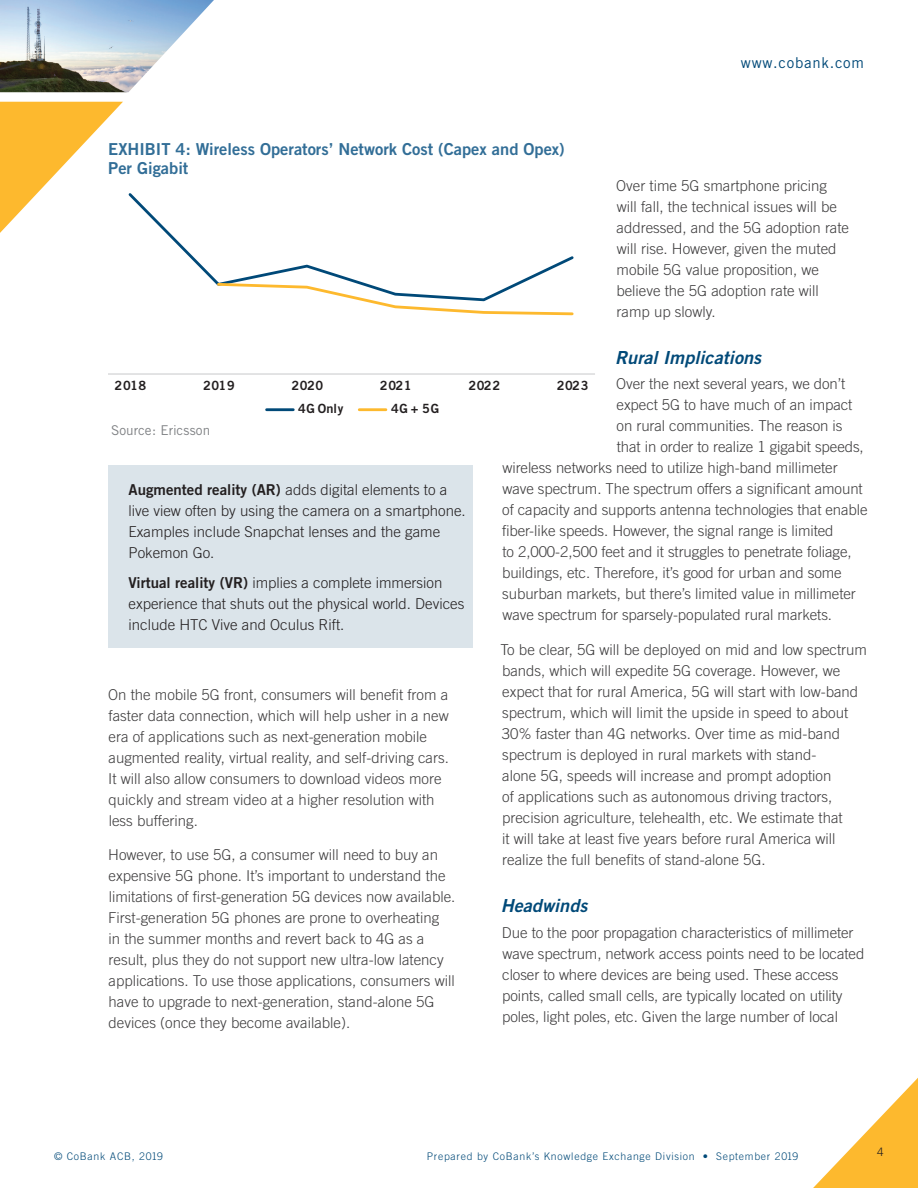
<style>
.page{position:relative;width:918px;height:1188px;background:#fff}
.page>*{position:absolute;margin:0;border:0;box-sizing:border-box;transform-origin:0 0}
.t1{font:19.05px "Trade Gothic Bold Two";color:#004978}
.t2{font:italic 18px "Trade Gothic Bold Two";letter-spacing:.005em;color:#004978}
.t3{font:16.5px/19.5px "Trade Gothic Bold Two";color:#326e97}
.t4{font:300 15px/21px "Trade Gothic";color:#3e3d3e}
.t5{font:300 15px/21px "Trade Gothic";color:#231f20}
.t6{font:15px "Trade Gothic";letter-spacing:.05em;color:#004978}
.t7{font:13.5px "Trade Gothic";color:#808285}
.t8{font:12.75px "Trade Gothic Bold Two";letter-spacing:.055em;color:#231f20}
.t9{font:300 11.7px "Trade Gothic";color:#231f20}
.t10{font:300 10.5px "Trade Gothic";letter-spacing:.07em;color:#004978}
.t11{font:italic 9.6px "Trade Gothic";color:#7f807f}
.s1{font-family:"Trade Gothic Bold Two";font-weight:400}
</style>
<div class="page">
<img style="left:0;top:0;width:214px;height:92px">
<svg style="left:0;top:102px;width:123px;height:131px"></svg>
<svg style="left:813px;top:1078px;width:105px;height:110px"></svg>
<hr style="left:108px;top:374px;width:487px;height:1px;background:#c7c8ca">
<svg style="left:128px;top:193px;width:446px;height:91px"></svg>
<svg style="left:216px;top:281px;width:358px;height:35px"></svg>
<hr style="left:267px;top:408px;width:26px;height:3px;background:#004978">
<hr style="left:359px;top:408px;width:27px;height:3px;background:#fdb92e">
<div style="left:108px;top:141px;width:487px;height:42px;background:#fff"></div>
<div style="left:108px;top:465px;width:364px;height:183px;background:#dbe4ea"></div>
<p class="t1" style="left:168px;top:135px;width:362px">Network Cost (Capex and Opex) Per Gigabit</p>
<p class="t3" style="left:108px;top:139px;width:458px">EXHIBIT 4: Wireless Operators’ Network Cost (Capex and Opex)<br>Per Gigabit</p>
<p class="t6" style="left:741px;top:54px;width:125px">www.cobank.com</p>
<p class="t4" style="left:616px;top:175px;width:234px">Over time 5G smartphone pricing will fall, the technical issues will be addressed, and the 5G adoption rate will rise. However, given the muted mobile 5G value proposition, we believe the 5G adoption rate will ramp up slowly.</p>
<p class="t2" style="left:615px;top:346px;width:148px">Rural Implications</p>
<p class="t4" style="left:616px;top:373px;width:230px">Over the next several years, we don’t</p>
<p class="t4" style="left:617px;top:394px;width:237px">expect 5G to have much of an impact</p>
<p class="t4" style="left:617px;top:415px;width:227px">on rural communities. The reason is</p>
<p class="t4" style="left:617px;top:436px;width:248px">that in order to realize 1 gigabit speeds,</p>
<p class="t4" style="left:503px;top:457px;width:337px">wireless networks need to utilize high-band millimeter</p>
<p class="t4" style="left:503px;top:478px;width:362px">wave spectrum. The spectrum offers a significant amount</p>
<p class="t4" style="left:502px;top:499px;width:367px">of capacity and supports antenna technologies that enable</p>
<p class="t4" style="left:502px;top:520px;width:333px">fiber-like speeds. However, the signal range is limited</p>
<p class="t4" style="left:502px;top:541px;width:351px">to 2,000-2,500 feet and it struggles to penetrate foliage,</p>
<p class="t4" style="left:502px;top:562px;width:341px">buildings, etc. Therefore, it’s good for urban and some</p>
<p class="t4" style="left:502px;top:583px;width:355px">suburban markets, but there’s limited value in millimeter</p>
<p class="t4" style="left:503px;top:604px;width:331px">wave spectrum for sparsely-populated rural markets.</p>
<p class="t4" style="left:500px;top:639px;width:368px">To be clear, 5G will be deployed on mid and low spectrum bands, which will expedite 5G coverage. However, we expect that for rural America, 5G will start with low-band spectrum, which will limit the upside in speed to about 30% faster than 4G networks. Over time as mid-band spectrum is deployed in rural markets with stand-<br>alone 5G, speeds will increase and prompt adoption<br>of applications such as autonomous driving tractors, precision agriculture, telehealth, etc. We estimate that<br>it will take at least five years before rural America will realize the full benefits of stand-alone 5G.</p>
<p class="t2" style="left:501px;top:894px;width:88px">Headwinds</p>
<p class="t4" style="left:502px;top:921px;width:364px">Due to the poor propagation characteristics of millimeter wave spectrum, network access points need to be located closer to where devices are being used. These access points, called small cells, are typically located on utility poles, light poles, etc. Given the large number of local</p>
<p class="t8" style="left:115px;top:377px;width:33px">2018</p>
<p class="t8" style="left:203px;top:377px;width:33px">2019</p>
<p class="t8" style="left:291px;top:377px;width:33px">2020</p>
<p class="t8" style="left:380px;top:377px;width:33px">2021</p>
<p class="t8" style="left:468px;top:377px;width:33px">2022</p>
<p class="t8" style="left:557px;top:377px;width:33px">2023</p>
<p class="t8" style="left:298px;top:400px;width:47px">4G Only</p>
<p class="t8" style="left:391px;top:400px;width:50px">4G+ 5G</p>
<p class="t11" style="left:113px;top:419px;width:71px">Source: Ericsson</p>
<p class="t7" style="left:111px;top:422px;width:100px">Source: Ericsson</p>
<p class="t5" style="left:129px;top:479px;width:339px"><span class="s1">Augmented reality (AR)</span> adds digital elements to a live view often by using the camera on a smartphone.<br>Examples include Snapchat lenses and the game Pokemon Go.</p>
<p class="t5" style="left:129px;top:572px;width:337px"><span class="s1">Virtual reality (VR)</span> implies a complete immersion experience that shuts out the physical world. Devices include HTC Vive and Oculus Rift.</p>
<p class="t4" style="left:108px;top:684px;width:342px">On the mobile 5G front, consumers will benefit from a faster data connection, which will help usher in a new era of applications such as next-generation mobile augmented reality, virtual reality, and self-driving cars.<br>It will also allow consumers to download videos more quickly and stream video at a higher resolution with less buffering.</p>
<p class="t4" style="left:108px;top:844px;width:349px">However, to use 5G, a consumer will need to buy an expensive 5G phone. It’s important to understand the limitations of first-generation 5G devices now available.<br>First-generation 5G phones are prone to overheating<br>in the summer months and revert back to 4G as a result, plus they do not support new ultra-low latency applications. To use those applications, consumers will have to upgrade to next-generation, stand-alone 5G devices (once they become available).</p>
<p class="t10" style="left:54px;top:1150px;width:110px">© CoBank ACB, 2019</p>
<p class="t10" style="left:427px;top:1150px;width:373px">Prepared by CoBank’s Knowledge Exchange Division • September 2019</p>
<p class="t9" style="left:877px;top:1145px;width:8px">4</p>
</div>
